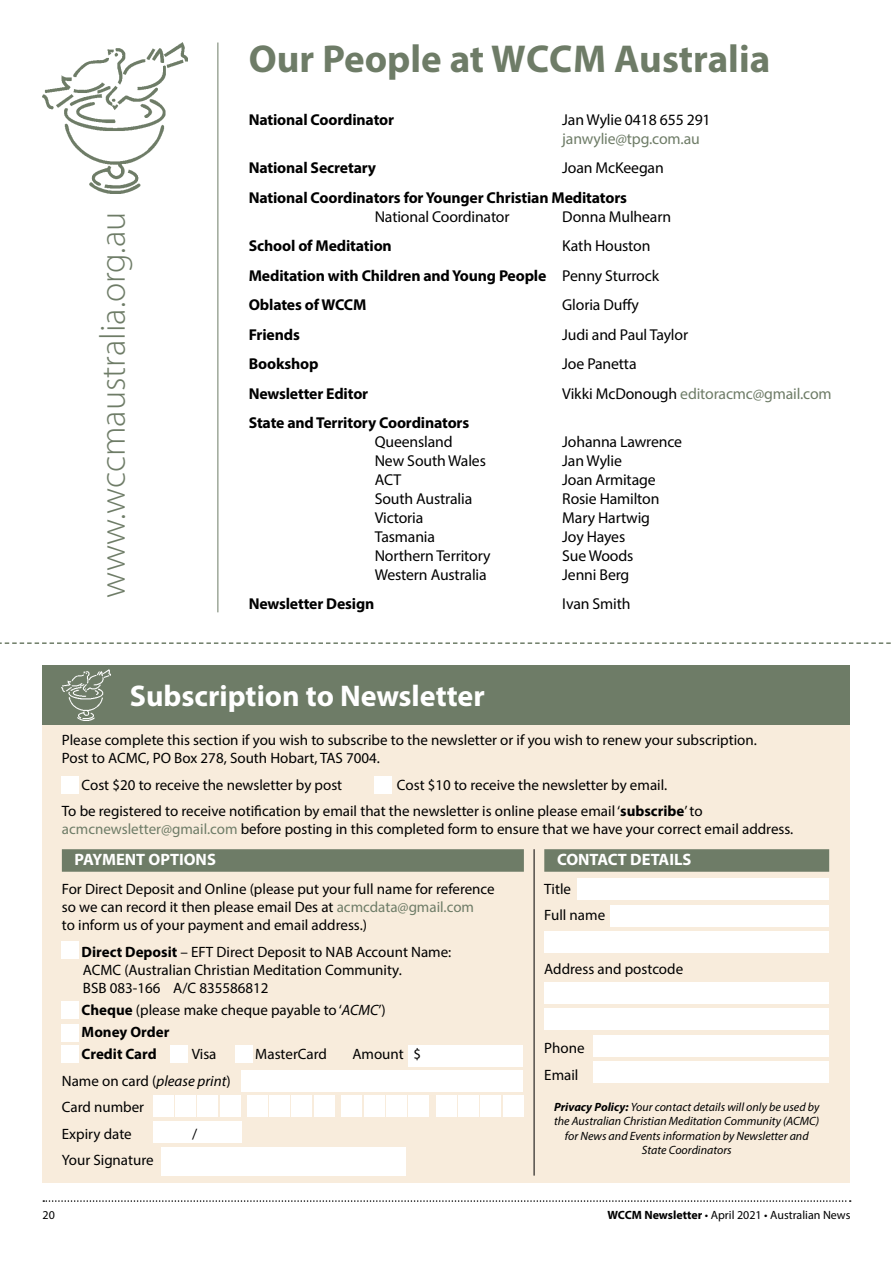
<style>
.page{position:relative;width:893px;height:1263px;background:#fff}
.page>*{position:absolute;margin:0;border:0;box-sizing:border-box;transform-origin:0 0}
.t1{font:700 39px "Myriad Pro";color:#6e7c67}
.t2{font:300 36px "Myriad Pro";color:#6e7c67}
.t3{font:700 30px "Myriad Pro";color:#fff}
.t4{font:700 16.5px "Myriad Pro";color:#fff}
.t5{font:15.75px "Myriad Pro";letter-spacing:-.01em;color:#000}
.t6{font:700 15.75px/29.5px "Myriad Pro";letter-spacing:-.01em;color:#000}
.t7{font:15.75px "Myriad Pro";letter-spacing:-.01em;color:#6e7c67}
.t8{font:15px/18px "Myriad Pro";color:#000}
.t9{font:700 15px "Myriad Pro";color:#000}
.t10{font:italic 12px/14.4px "Myriad Pro";color:#000;text-align:center}
.t11{font:12px "Myriad Pro";color:#000}
.s1{font-weight:400}
.s2{color:#000}
.s3{font-weight:700}
.s4{color:#6e7c67}
.s5{font-style:italic}
</style>
<div class="page">
<svg style="left:43px;top:1200px;width:808px;height:2px"></svg>
<div style="left:43px;top:665px;width:807px;height:517px;background:#f8ecdc"></div>
<div style="left:43px;top:665px;width:807px;height:60px;background:#6e7c67"></div>
<svg style="left:0;top:642px;width:891px;height:2px"></svg>
<div style="left:408px;top:1045px;width:115px;height:22px;background:#fff"></div>
<div style="left:241px;top:1070px;width:282px;height:22px;background:#fff"></div>
<div style="left:153px;top:1096px;width:20px;height:21px;background:#fff"></div>
<div style="left:198px;top:1096px;width:20px;height:21px;background:#fff"></div>
<div style="left:175px;top:1096px;width:21px;height:21px;background:#fff"></div>
<div style="left:220px;top:1096px;width:20px;height:21px;background:#fff"></div>
<div style="left:342px;top:1096px;width:20px;height:21px;background:#fff"></div>
<div style="left:386px;top:1096px;width:21px;height:21px;background:#fff"></div>
<div style="left:364px;top:1096px;width:20px;height:21px;background:#fff"></div>
<div style="left:409px;top:1096px;width:20px;height:21px;background:#fff"></div>
<div style="left:247px;top:1096px;width:21px;height:21px;background:#fff"></div>
<div style="left:292px;top:1096px;width:20px;height:21px;background:#fff"></div>
<div style="left:270px;top:1096px;width:20px;height:21px;background:#fff"></div>
<div style="left:314px;top:1096px;width:20px;height:21px;background:#fff"></div>
<div style="left:436px;top:1096px;width:20px;height:21px;background:#fff"></div>
<div style="left:481px;top:1096px;width:20px;height:21px;background:#fff"></div>
<div style="left:458px;top:1096px;width:21px;height:21px;background:#fff"></div>
<div style="left:503px;top:1096px;width:20px;height:21px;background:#fff"></div>
<div style="left:153px;top:1121px;width:88px;height:22px;background:#fff"></div>
<div style="left:161px;top:1147px;width:245px;height:28px;background:#fff"></div>
<div style="left:62px;top:849px;width:462px;height:23px;background:#6e7c67"></div>
<div style="left:62px;top:942px;width:17px;height:17px;background:#fff"></div>
<div style="left:62px;top:776px;width:17px;height:17px;background:#fff"></div>
<div style="left:375px;top:776px;width:17px;height:17px;background:#fff"></div>
<div style="left:62px;top:1001px;width:17px;height:17px;background:#fff"></div>
<div style="left:62px;top:1025px;width:17px;height:17px;background:#fff"></div>
<div style="left:62px;top:1045px;width:17px;height:17px;background:#fff"></div>
<div style="left:171px;top:1045px;width:17px;height:17px;background:#fff"></div>
<div style="left:235px;top:1045px;width:17px;height:17px;background:#fff"></div>
<div style="left:577px;top:879px;width:252px;height:21px;background:#fff"></div>
<div style="left:544px;top:931px;width:285px;height:21px;background:#fff"></div>
<div style="left:611px;top:906px;width:218px;height:21px;background:#fff"></div>
<div style="left:544px;top:849px;width:285px;height:23px;background:#6e7c67"></div>
<div style="left:544px;top:982px;width:285px;height:21px;background:#fff"></div>
<div style="left:544px;top:1009px;width:285px;height:21px;background:#fff"></div>
<div style="left:594px;top:1035px;width:235px;height:21px;background:#fff"></div>
<div style="left:594px;top:1061px;width:235px;height:21px;background:#fff"></div>
<hr style="left:534px;top:849px;width:1px;height:326px;background:#000">
<img style="left:43px;top:43px;width:144px;height:150px">
<img style="left:62px;top:670px;width:48px;height:50px">
<hr style="left:217px;top:43px;width:1px;height:569px;background:#6e7c67">
<h2 class="t2" style="left:93px;top:598px;width:387px;rotate:-90deg">www.wccmaustralia.org.au</h2>
<h1 class="t1" style="left:249px;top:33px;width:523px">Our People at WCCM Australia</h1>
<p class="t6" style="left:249px;top:104px;width:147px">National Coordinator</p>
<p class="t5" style="left:562px;top:110px;width:150px">Jan Wylie 0418 655 291</p>
<p class="t7" style="left:562px;top:129px;width:139px">janwylie@tpg.com.au</p>
<p class="t6" style="left:249px;top:153px;width:129px">National Secretary</p>
<p class="t5" style="left:562px;top:158px;width:103px">Joan McKeegan</p>
<p class="t6" style="left:249px;top:182px;width:380px">National Coordinators for Younger Christian Meditators</p>
<p class="t5" style="left:375px;top:207px;width:136px">National Coordinator</p>
<p class="t5" style="left:562px;top:207px;width:110px">Donna Mulhearn</p>
<p class="t6" style="left:249px;top:230px;width:145px">School of Meditation</p>
<p class="t6" style="left:249px;top:230px;width:412px;text-indent:314px"><span class="s1">Kath Houston<br></span>Meditation with Children and Young People <span class="s1">Penny Sturrock<br></span>Oblates of WCCM</p>
<p class="t5" style="left:562px;top:295px;width:78px">Gloria Duffy</p>
<p class="t6" style="left:249px;top:319px;width:53px">Friends</p>
<p class="t5" style="left:562px;top:325px;width:127px">Judi and Paul Taylor</p>
<p class="t6" style="left:249px;top:349px;width:71px">Bookshop</p>
<p class="t5" style="left:562px;top:354px;width:76px">Joe Panetta</p>
<p class="t6" style="left:249px;top:378px;width:121px">Newsletter Editor</p>
<p class="t7" style="left:562px;top:384px;width:271px"><span class="s2">Vikki McDonough</span> editoracmc@gmail.com</p>
<p class="t6" style="left:249px;top:408px;width:222px">State and Territory Coordinators</p>
<p class="t5" style="left:375px;top:432px;width:79px">Queensland</p>
<p class="t5" style="left:562px;top:432px;width:121px">Johanna Lawrence</p>
<p class="t5" style="left:375px;top:451px;width:113px">New South Wales</p>
<p class="t5" style="left:562px;top:451px;width:61px">Jan Wylie</p>
<p class="t5" style="left:375px;top:470px;width:28px">ACT</p>
<p class="t5" style="left:562px;top:470px;width:95px">Joan Armitage</p>
<p class="t5" style="left:375px;top:489px;width:99px">South Australia</p>
<p class="t5" style="left:562px;top:489px;width:99px">Rosie Hamilton</p>
<p class="t5" style="left:375px;top:508px;width:50px">Victoria</p>
<p class="t5" style="left:562px;top:508px;width:89px">Mary Hartwig</p>
<p class="t5" style="left:375px;top:527px;width:62px">Tasmania</p>
<p class="t5" style="left:562px;top:527px;width:64px">Joy Hayes</p>
<p class="t5" style="left:375px;top:546px;width:117px">Northern Territory</p>
<p class="t5" style="left:562px;top:546px;width:73px">Sue Woods</p>
<p class="t5" style="left:375px;top:564px;width:113px">Western Australia</p>
<p class="t5" style="left:562px;top:564px;width:69px">Jenni Berg</p>
<p class="t6" style="left:249px;top:588px;width:127px">Newsletter Design</p>
<p class="t5" style="left:562px;top:594px;width:70px">Ivan Smith</p>
<h3 class="t3" style="left:130px;top:676px;width:356px">Subscription to Newsletter</h3>
<p class="t8" style="left:62px;top:731px;width:697px">Please complete this section if you wish to subscribe to the newsletter or if you wish to renew your subscription.<br>Post to ACMC, PO Box 278, South Hobart, TAS 7004.</p>
<p class="t8" style="left:62px;top:776px;width:282px">□ Cost $20 to receive the newsletter by post</p>
<p class="t8" style="left:62px;top:771px;width:642px;line-height:26.5px;text-indent:315px">□ Cost $10 to receive the newsletter by email.<br>To be registered to receive notification by email that the newsletter is online please email ‘<span class="s3">subscribe</span>’ to</p>
<p class="t8" style="left:62px;top:820px;width:733px"><span class="s4">acmcnewsletter@gmail.com</span> before posting in this completed form to ensure that we have your correct email address.</p>
<p class="t4" style="left:75px;top:849px;width:143px">PAYMENT OPTIONS</p>
<p class="t8" style="left:62px;top:880px;width:434px">For Direct Deposit and Online (please put your full name for reference so we can record it then please email Des at <span class="s4">acmcdata@gmail.com<br></span>to inform us of your payment and email address.)</p>
<p class="t8" style="left:83px;top:942px;width:370px;text-indent:-21px">□ <span class="s3">Direct Deposit</span> – EFT Direct Deposit to NAB Account Name:<br>ACMC (Australian Christian Meditation Community.<br>BSB 083-166 A/C 835586812</p>
<p class="t8" style="left:62px;top:1000px;width:325px">□ <span class="s3">Cheque</span> (please make cheque payable to ‘<span class="s5">ACMC</span>’)</p>
<p class="t9" style="left:62px;top:1022px;width:109px">□ Money Order</p>
<p class="t9" style="left:62px;top:1044px;width:156px">□ Credit Card □ <span class="s1">Visa</span></p>
<p class="t8" style="left:236px;top:1045px;width:93px">□ MasterCard</p>
<p class="t8" style="left:352px;top:1045px;width:70px">Amount $</p>
<p class="t8" style="left:62px;top:1067px;width:170px;line-height:26.5px">Name on card (<span class="s5">please print</span>)<br>Card number<br>Expiry date</p>
<p class="t4" style="left:557px;top:849px;width:136px">CONTACT DETAILS</p>
<p class="t8" style="left:544px;top:875px;width:62px;line-height:26.5px">Title<br>Full name</p>
<p class="t8" style="left:544px;top:959px;width:140px">Address and postcode</p>
<p class="t8" style="left:544px;top:1034px;width:42px;line-height:26.5px">Phone<br>Email</p>
<p class="t10" style="left:554px;top:1099px;width:267px"><span class="s3">Privacy Policy:</span> Your contact details will only be used by the Australian Christian Meditation Community (ACMC) for News and Events information by Newsletter and State Coordinators</p>
<p class="t8" style="left:192px;top:1124px;width:7px">/</p>
<p class="t8" style="left:62px;top:1151px;width:93px">Your Signature</p>
<p class="t11" style="left:43px;top:1207px;width:14px">20</p>
<p class="t11" style="left:607px;top:1207px;width:245px"><span class="s3">WCCM Newsletter</span> • April 2021 • Australian News</p>
</div>
